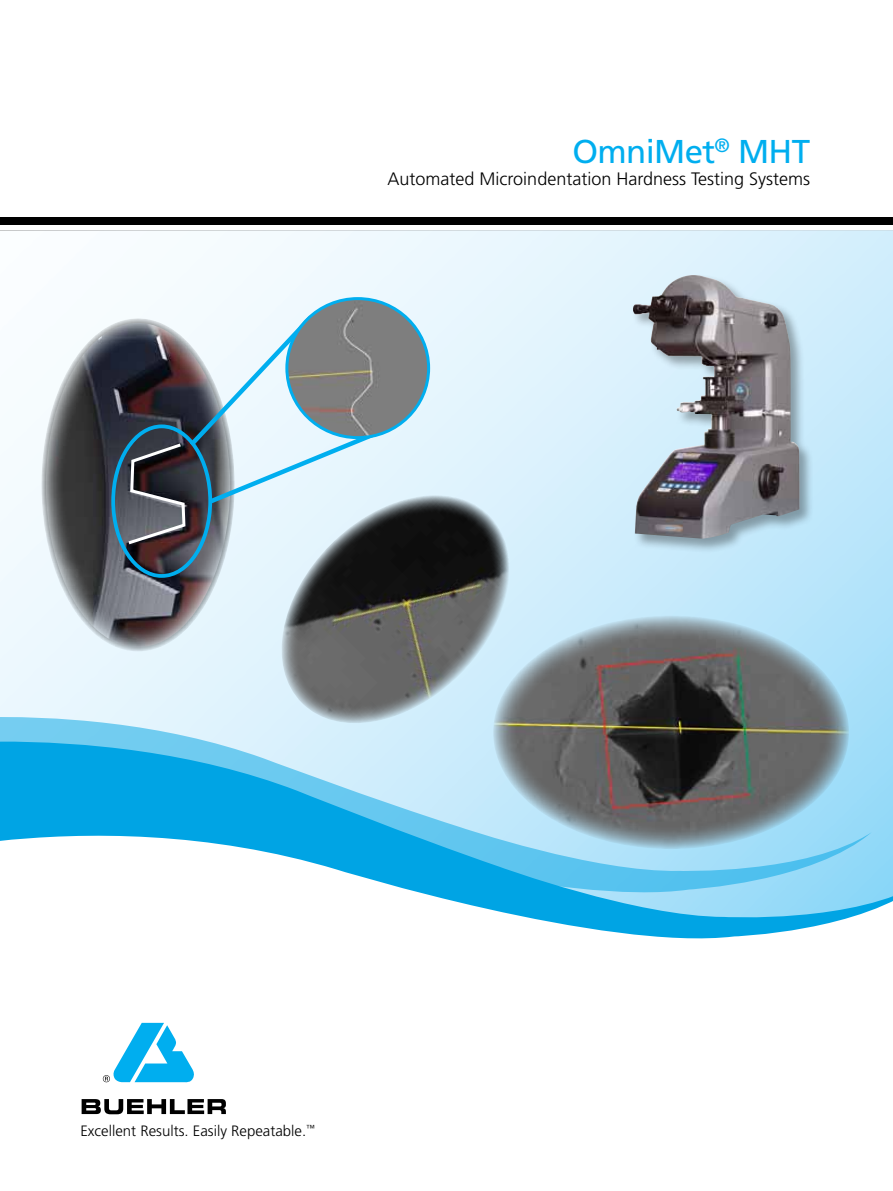
<style>
.page{position:relative;width:893px;height:1191px;background:#fff}
.page>*{position:absolute;margin:0;border:0;box-sizing:border-box;transform-origin:0 0}
.t1{font:33px "Frutiger LT Std";letter-spacing:-.02em;color:#00aeef}
.t2{font:300 18px "Frutiger LT Std";color:#000}
.t3{font:300 15px "Frutiger LT Std";color:#000}
</style>
<div class="page">
<img style="left:0;top:230px;width:893px;height:482px">
<svg style="left:82px;top:1099px;width:144px;height:15px"></svg>
<svg style="left:103px;top:1022px;width:91px;height:60px"></svg>
<div style="left:0;top:217px;width:893px;height:7px;background:#000"></div>
<div style="left:632px;top:274px;width:182px;height:279px;background:#000;opacity:.34"></div>
<img style="left:633px;top:275px;width:96px;height:263px">
<svg style="left:0;top:712px;width:893px;height:227px"></svg>
<svg style="left:0;top:717px;width:872px;height:175px"></svg>
<img style="left:493px;top:615px;width:356px;height:234px">
<img style="left:44px;top:321px;width:188px;height:328px">
<div style="left:111px;top:424px;width:101px;height:154px;border:4px solid #00aeef;border-radius:50%"></div>
<svg style="left:125px;top:311px;width:276px;height:235px"></svg>
<img style="left:287px;top:298px;width:142px;height:139px">
<div style="left:285px;top:297px;width:145px;height:142px;border:3px solid #00aeef;border-radius:50%"></div>
<img style="left:266px;top:495px;width:259px;height:243px">
<h1 class="t1" style="left:572px;top:132px;width:239px">OmniMet<sup>®</sup> MHT</h1>
<p class="t2" style="left:388px;top:169px;width:424px">Automated Microindentation Hardness Testing Systems</p>
<p class="t3" style="left:80px;top:1122px;width:236px">Excellent Results. Easily Repeatable.<sup>™</sup></p>
</div>
